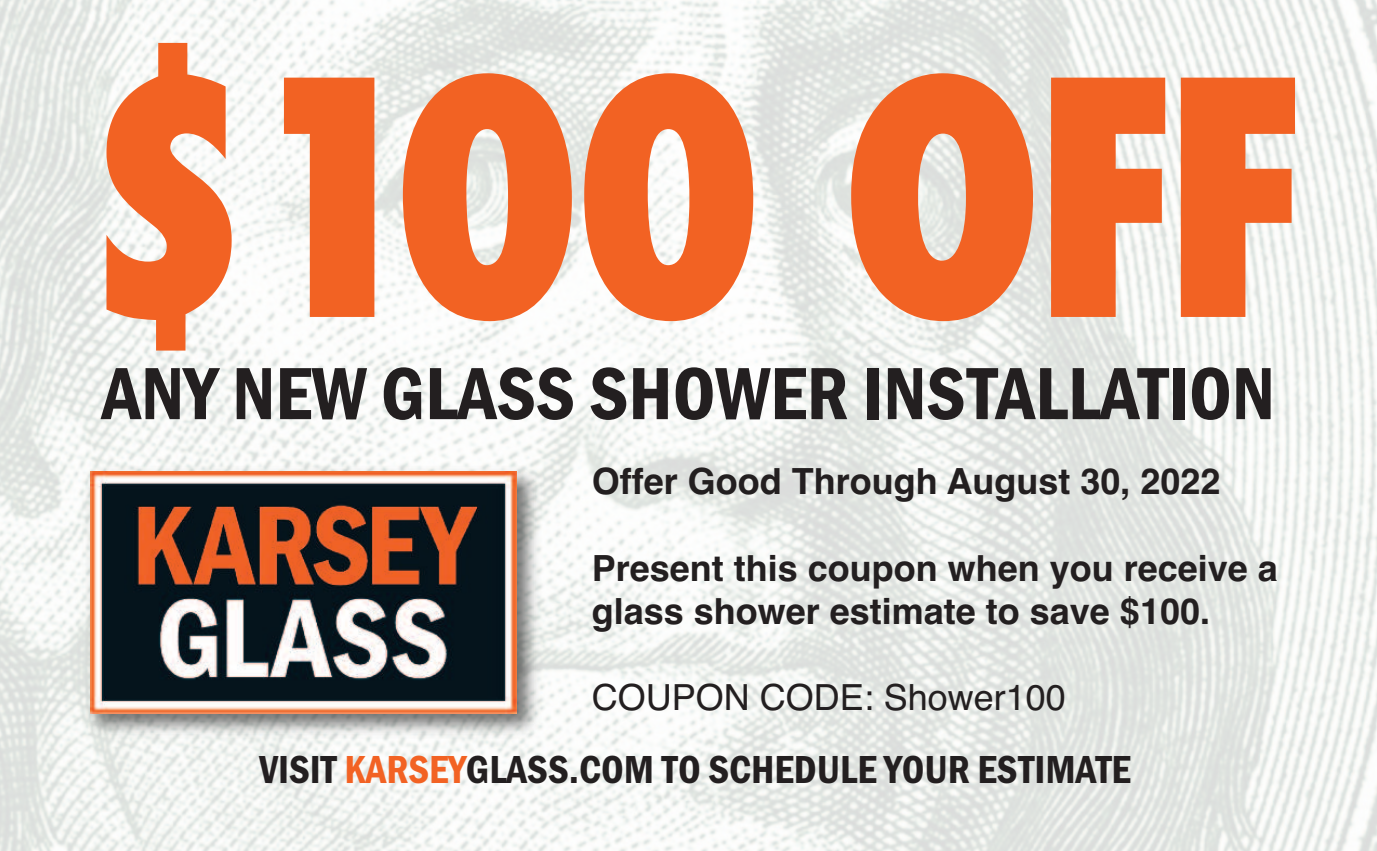
<style>
.page{position:relative;width:1377px;height:851px;background:#fff}
.page>*{position:absolute;margin:0;border:0;box-sizing:border-box;transform-origin:0 0}
.t1{font:800 condensed 317.25px "Futura";letter-spacing:-.03em;color:#f26223}
.t2{font:600 condensed 76.5px "Franklin Gothic";color:#231f20}
.t3{font:600 condensed 40.5px "Franklin Gothic";color:#231f20}
.t4{font:700 36px/43.2px "Helvetica";color:#231f20}
.t5{font:36px "Helvetica";color:#231f20}
.s1{color:#f26223}
</style>
<div class="page">
<img style="left:0;top:0;width:1377px;height:850px">
<img style="left:75px;top:457px;width:485px;height:301px">
<img style="left:90px;top:471px;width:427px;height:242px">
<h1 class="t1" style="left:74px;top:22px;width:1231px">$100 OFF</h1>
<h2 class="t2" style="left:102px;top:348px;width:1174px">ANY NEW GLASS SHOWER INSTALLATION</h2>
<p class="t4" style="left:592px;top:460px;width:630px">Offer Good Through August 30, 2022</p>
<p class="t4" style="left:592px;top:546px;width:688px">Present this coupon when you receive a glass shower estimate to save $100.</p>
<p class="t5" style="left:592px;top:676px;width:476px">COUPON CODE: Shower100</p>
<p class="t3" style="left:260px;top:744px;width:873px">VISIT <span class="s1">KARSEY</span>GLASS.COM TO SCHEDULE YOUR ESTIMATE</p>
</div>
